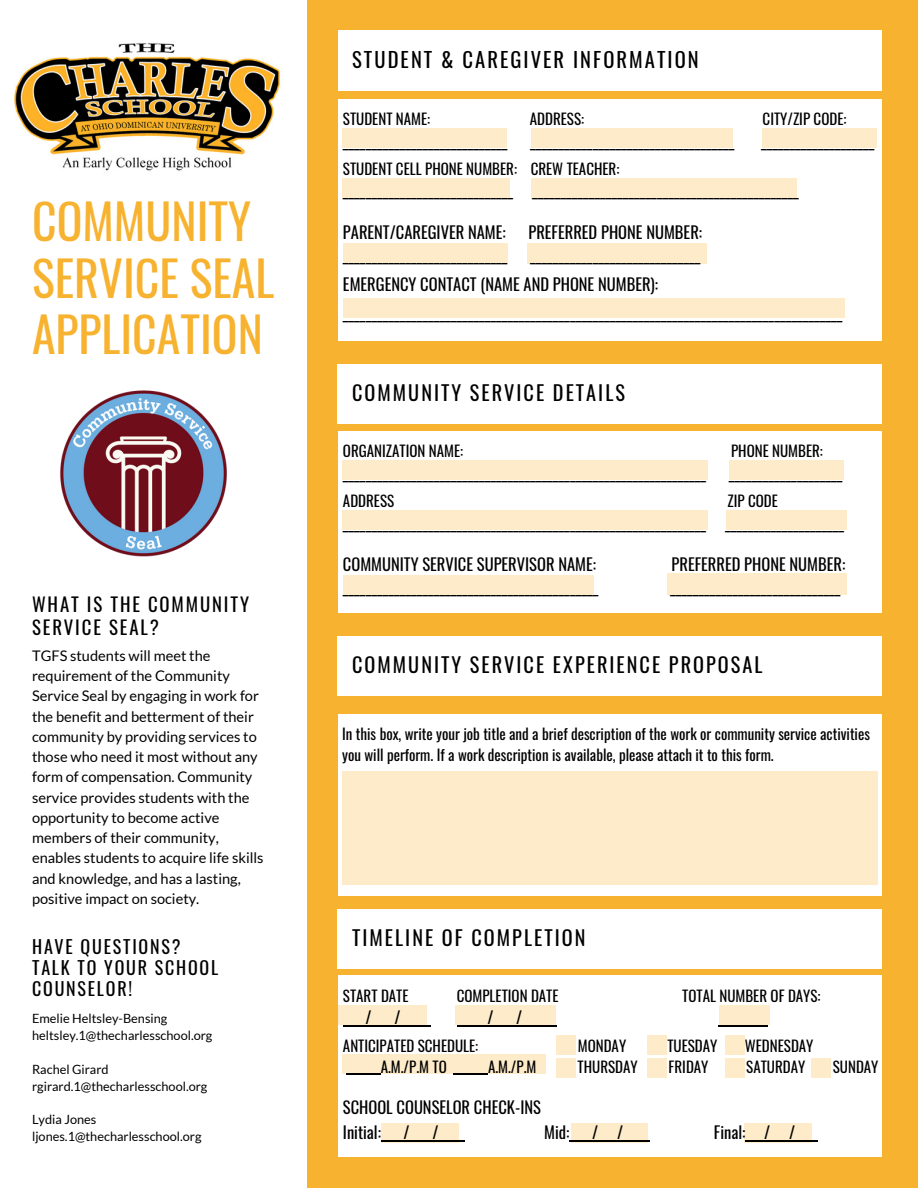
<style>
.page{position:relative;width:918px;height:1188px;background:#f7b22f}
.page>*{position:absolute;margin:0;border:0;box-sizing:border-box;transform-origin:0 0}
.t1{font:47.85px/56.6px "Oswald";color:#f7b22f}
.t2{font:20.55px "Oswald";letter-spacing:.1em;color:#000}
.t3{font:20.25px "Oswald";letter-spacing:.1em;color:#000}
.t4{font:18.75px/22.5px "Oswald";letter-spacing:.1em;color:#000}
.t5{font:18px/21.3px "Oswald";letter-spacing:.1em;color:#000}
.t6{font:16.5px/28.8px "Oswald";color:#000}
.t7{font:15px/21px "Oswald";color:#000}
.t8{font:14.55px/20.2px "Lato";color:#000}
.t9{font:12.75px/16.8px "Lato";color:#000}
</style>
<div class="page">
<div style="left:0;top:0;width:307px;height:1188px;background:#fff"></div>
<div style="left:338px;top:99px;width:544px;height:242px;background:#fff"></div>
<div style="left:342px;top:178px;width:167px;height:19px;background:#fdebca"></div>
<div style="left:527px;top:243px;width:180px;height:21px;background:#fdebca"></div>
<div style="left:342px;top:129px;width:165px;height:19px;background:#fdebca"></div>
<div style="left:531px;top:178px;width:266px;height:19px;background:#fdebca"></div>
<div style="left:762px;top:129px;width:115px;height:19px;background:#fdebca"></div>
<div style="left:531px;top:129px;width:202px;height:19px;background:#fdebca"></div>
<div style="left:343px;top:243px;width:164px;height:19px;background:#fdebca"></div>
<div style="left:343px;top:299px;width:501px;height:19px;background:#fdebca"></div>
<div style="left:338px;top:31px;width:544px;height:60px;background:#fff"></div>
<div style="left:338px;top:365px;width:544px;height:59px;background:#fff"></div>
<img style="left:14px;top:43px;width:267px;height:128px">
<div style="left:338px;top:431px;width:543px;height:181px;background:#fff"></div>
<div style="left:342px;top:510px;width:366px;height:20px;background:#fdebca"></div>
<div style="left:342px;top:461px;width:366px;height:19px;background:#fdebca"></div>
<div style="left:727px;top:510px;width:120px;height:20px;background:#fdebca"></div>
<div style="left:729px;top:461px;width:115px;height:19px;background:#fdebca"></div>
<div style="left:667px;top:574px;width:180px;height:21px;background:#fdebca"></div>
<div style="left:343px;top:575px;width:251px;height:20px;background:#fdebca"></div>
<div style="left:338px;top:636px;width:544px;height:60px;background:#fff"></div>
<div style="left:338px;top:715px;width:543px;height:181px;background:#fff"></div>
<div style="left:342px;top:771px;width:536px;height:114px;background:#fdebca"></div>
<div style="left:338px;top:909px;width:544px;height:60px;background:#fff"></div>
<div style="left:338px;top:976px;width:543px;height:181px;background:#fff"></div>
<div style="left:381px;top:1123px;width:78px;height:19px;background:#fdebca"></div>
<div style="left:571px;top:1123px;width:77px;height:19px;background:#fdebca"></div>
<div style="left:744px;top:1123px;width:68px;height:19px;background:#fdebca"></div>
<div style="left:342px;top:1055px;width:204px;height:19px;background:#fdebca"></div>
<div style="left:338px;top:1005px;width:89px;height:19px;background:#fdebca"></div>
<div style="left:456px;top:1005px;width:100px;height:19px;background:#fdebca"></div>
<div style="left:719px;top:1005px;width:50px;height:19px;background:#fdebca"></div>
<hr style="left:343px;top:1025px;width:23px;height:2px;background:#000">
<svg style="left:366px;top:1025px;width:6px;height:2px"></svg>
<hr style="left:372px;top:1025px;width:22px;height:2px;background:#000">
<svg style="left:394px;top:1025px;width:6px;height:2px"></svg>
<hr style="left:400px;top:1025px;width:31px;height:2px;background:#000">
<hr style="left:457px;top:1025px;width:30px;height:2px;background:#000">
<svg style="left:487px;top:1025px;width:6px;height:2px"></svg>
<hr style="left:493px;top:1025px;width:23px;height:2px;background:#000">
<svg style="left:516px;top:1025px;width:6px;height:2px"></svg>
<hr style="left:522px;top:1025px;width:34px;height:2px;background:#000">
<hr style="left:719px;top:1025px;width:49px;height:2px;background:#000">
<hr style="left:346px;top:1073px;width:35px;height:2px;background:#000">
<hr style="left:454px;top:1073px;width:34px;height:2px;background:#000">
<hr style="left:381px;top:1140px;width:23px;height:2px;background:#000">
<svg style="left:404px;top:1140px;width:6px;height:2px"></svg>
<hr style="left:410px;top:1140px;width:22px;height:2px;background:#000">
<svg style="left:432px;top:1140px;width:7px;height:2px"></svg>
<hr style="left:439px;top:1140px;width:26px;height:2px;background:#000">
<hr style="left:569px;top:1140px;width:23px;height:2px;background:#000">
<svg style="left:592px;top:1140px;width:31px;height:2px"></svg>
<hr style="left:623px;top:1140px;width:27px;height:2px;background:#000">
<svg style="left:745px;top:1140px;width:50px;height:2px"></svg>
<hr style="left:795px;top:1140px;width:23px;height:2px;background:#000">
<div style="left:556px;top:1036px;width:19px;height:19px;background:#fdebca"></div>
<div style="left:556px;top:1059px;width:19px;height:19px;background:#fdebca"></div>
<div style="left:647px;top:1036px;width:20px;height:19px;background:#fdebca"></div>
<div style="left:647px;top:1059px;width:20px;height:19px;background:#fdebca"></div>
<div style="left:725px;top:1036px;width:19px;height:19px;background:#fdebca"></div>
<div style="left:811px;top:1059px;width:19px;height:19px;background:#fdebca"></div>
<div style="left:725px;top:1059px;width:19px;height:19px;background:#fdebca"></div>
<img style="left:60px;top:390px;width:167px;height:167px">
<h1 class="t1" style="left:32px;top:191px;width:244px">COMMUNITY<br>SERVICE SEAL<br>APPLICATION</h1>
<p class="t4" style="left:32px;top:593px;width:219px">WHAT IS THE COMMUNITY<br>SERVICE SEAL?</p>
<p class="t8" style="left:32px;top:645px;width:233px">TGFS students will meet the requirement of the Community<br>Service Seal by engaging in work for the benefit and betterment of their community by providing services to those who need it most without any form of compensation. Community service provides students with the opportunity to become active members of their community, enables students to acquire life skills and knowledge, and has a lasting, positive impact on society.</p>
<p class="t5" style="left:32px;top:935px;width:188px">HAVE QUESTIONS?<br>TALK TO YOUR SCHOOL<br>COUNSELOR!</p>
<p class="t9" style="left:32px;top:1010px;width:182px">Emelie Heltsley-Bensing heltsley.1@thecharlesschool.org</p>
<p class="t9" style="left:32px;top:1060px;width:177px">Rachel Girard rgirard.1@thecharlesschool.org</p>
<p class="t9" style="left:32px;top:1111px;width:171px">Lydia Jones ljones.1@thecharlesschool.org</p>
<p class="t2" style="left:352px;top:43px;width:348px">STUDENT &amp; CAREGIVER INFORMATION</p>
<p class="t7" style="left:343px;top:108px;width:89px">STUDENT NAME:</p>
<p class="t7" style="left:530px;top:108px;width:56px">ADDRESS:</p>
<p class="t7" style="left:763px;top:108px;width:85px">CITY/ZIP CODE:</p>
<p class="t6" style="left:343px;top:126px;width:166px">_____________________________</p>
<p class="t6" style="left:530px;top:126px;width:206px">____________________________________</p>
<p class="t6" style="left:761px;top:126px;width:115px">____________________</p>
<p class="t7" style="left:343px;top:158px;width:278px">STUDENT CELL PHONE NUMBER: CREW TEACHER:</p>
<p class="t6" style="left:343px;top:176px;width:457px">______________________________ _______________________________________________</p>
<p class="t6" style="left:343px;top:217px;width:164px">PARENT/CAREGIVER NAME:</p>
<p class="t6" style="left:528px;top:217px;width:175px">PREFERRED PHONE NUMBER:</p>
<p class="t6" style="left:343px;top:240px;width:166px">_____________________________</p>
<p class="t6" style="left:343px;top:240px;width:501px;text-indent:187px">______________________________<br>EMERGENCY CONTACT (NAME AND PHONE NUMBER): ________________________________________________________________________________________</p>
<p class="t3" style="left:352px;top:377px;width:274px">COMMUNITY SERVICE DETAILS</p>
<p class="t7" style="left:343px;top:440px;width:122px">ORGANIZATION NAME:</p>
<p class="t7" style="left:731px;top:440px;width:93px">PHONE NUMBER:</p>
<p class="t6" style="left:343px;top:458px;width:365px">________________________________________________________________</p>
<p class="t6" style="left:729px;top:458px;width:115px">____________________</p>
<p class="t7" style="left:343px;top:490px;width:53px">ADDRESS</p>
<p class="t7" style="left:727px;top:490px;width:52px">ZIP CODE</p>
<p class="t6" style="left:343px;top:508px;width:503px">________________________________________________________________ _____________________</p>
<p class="t6" style="left:343px;top:549px;width:255px">COMMUNITY SERVICE SUPERVISOR NAME:</p>
<p class="t6" style="left:672px;top:549px;width:175px">PREFERRED PHONE NUMBER:</p>
<p class="t6" style="left:343px;top:572px;width:257px">_____________________________________________</p>
<p class="t6" style="left:670px;top:572px;width:172px">______________________________</p>
<p class="t3" style="left:352px;top:649px;width:412px">COMMUNITY SERVICE EXPERIENCE PROPOSAL</p>
<p class="t7" style="left:342px;top:723px;width:529px">In this box, write your job title and a brief description of the work or community service activities you will perform. If a work description is available, please attach it to this form.</p>
<p class="t3" style="left:352px;top:921px;width:235px">TIMELINE OF COMPLETION</p>
<p class="t7" style="left:343px;top:984px;width:67px">START DATE</p>
<p class="t7" style="left:457px;top:984px;width:103px">COMPLETION DATE</p>
<p class="t7" style="left:682px;top:984px;width:140px">TOTAL NUMBER OF DAYS:</p>
<p class="t6" style="left:366px;top:1002px;width:8px">/</p>
<p class="t6" style="left:394px;top:1002px;width:8px">/</p>
<p class="t6" style="left:487px;top:1002px;width:8px">/</p>
<p class="t6" style="left:516px;top:1002px;width:8px">/</p>
<p class="t7" style="left:343px;top:1034px;width:137px">ANTICIPATED SCHEDULE:</p>
<p class="t7" style="left:578px;top:1034px;width:50px">MONDAY</p>
<p class="t7" style="left:667px;top:1034px;width:52px">TUESDAY</p>
<p class="t7" style="left:745px;top:1034px;width:70px">WEDNESDAY</p>
<p class="t7" style="left:381px;top:1055px;width:68px">A.M./P.M TO</p>
<p class="t7" style="left:488px;top:1055px;width:50px">A.M./P.M</p>
<p class="t7" style="left:578px;top:1055px;width:62px">THURSDAY</p>
<p class="t7" style="left:669px;top:1055px;width:41px">FRIDAY</p>
<p class="t7" style="left:746px;top:1055px;width:61px">SATURDAY</p>
<p class="t7" style="left:833px;top:1055px;width:47px">SUNDAY</p>
<p class="t6" style="left:343px;top:1094px;width:200px;line-height:25px">SCHOOL COUNSELOR CHECK-INS<br>Initial:</p>
<p class="t6" style="left:404px;top:1117px;width:8px">/</p>
<p class="t6" style="left:432px;top:1117px;width:8px">/</p>
<p class="t6" style="left:544px;top:1117px;width:27px">Mid:</p>
<p class="t6" style="left:592px;top:1117px;width:33px">/ /</p>
<p class="t6" style="left:714px;top:1117px;width:83px">Final: / /</p>
</div>
